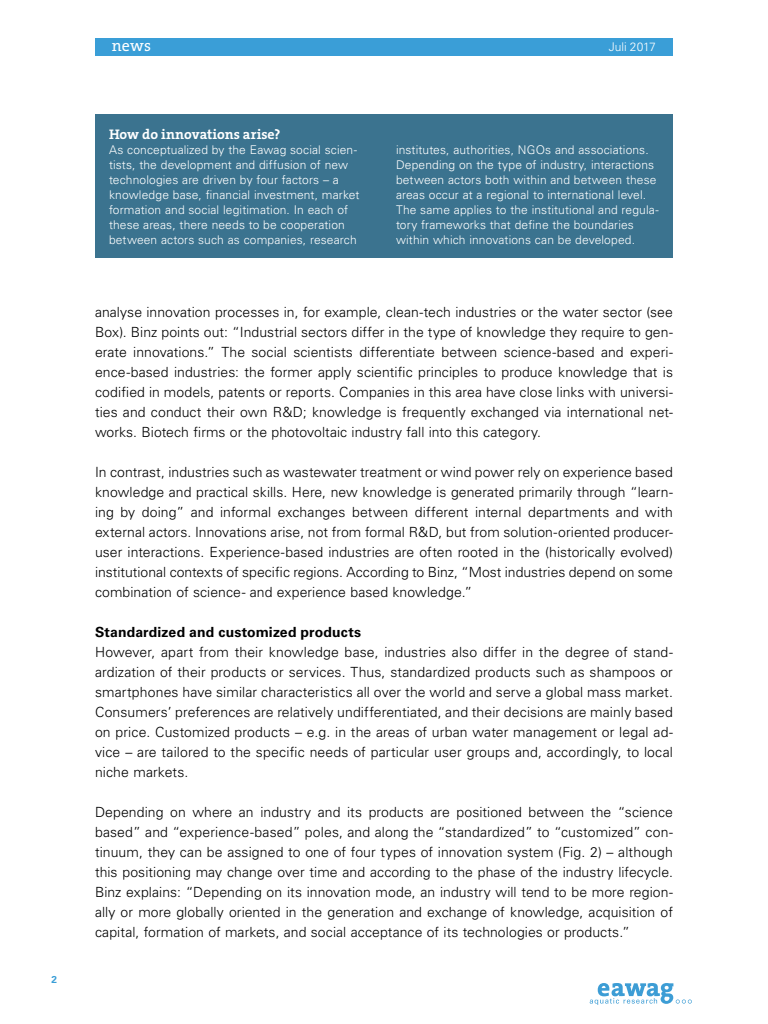
<style>
.page{position:relative;width:768px;height:1024px;background:#fff}
.page>*{position:absolute;margin:0;border:0;box-sizing:border-box;transform-origin:0 0}
.t1{font:16px "The Serif B5 Plain";color:#fff}
.t2{font:300 14px/20px "Univers LT Std";letter-spacing:.005em;color:#000;text-align:justify}
.t3{font:700 14px "Univers LT Std";letter-spacing:.01em;color:#000}
.t4{font:700 14px "The Serif B7";color:#fff}
.t5{font:300 12px/15px "Univers LT Std";letter-spacing:.01em;color:#fff}
.t6{font:12px "Univers LT Std Light 2";color:#fff}
.t7{font:700 10px "Univers LT Std";color:#3a9ed7}
</style>
<div class="page">
<div style="left:95px;top:114px;width:578px;height:144px;background:#3b738f"></div>
<div style="left:95px;top:38px;width:578px;height:17px;background:#3a9ed7"></div>
<svg style="left:590px;top:983px;width:102px;height:22px"></svg>
<p class="t7" style="left:51px;top:974px;width:7px">2</p>
<p class="t1" style="left:112px;top:37px;width:41px">news</p>
<p class="t6" style="left:609px;top:39px;width:49px">Juli 2017</p>
<p class="t4" style="left:109px;top:127px;width:173px">How do innovations arise?</p>
<p class="t5" style="left:109px;top:142px;width:252px">As conceptualized by the Eawag social scien&shy;tists, the development and diffusion of new technologies are driven by four factors – a knowledge base, financial investment, market formation and social legitimation. In each of these areas, there needs to be cooperation between actors such as companies, research</p>
<p class="t5" style="left:396px;top:142px;width:264px">institutes, authorities, NGOs and associations.<br>Depending on the type of industry, interactions between actors both within and between these areas occur at a regional to international level.<br>The same applies to the institutional and regula&shy;tory frameworks that define the boundaries within which innovations can be developed.</p>
<p class="t2" style="left:95px;top:302px;width:580px">analyse innovation processes in, for example, clean-tech industries or the water sector (see Box). Binz points out: “Industrial sectors differ in the type of knowledge they require to gen&shy;erate innovations.” The social scientists differentiate between science-based and experi&shy;ence-based industries: the former apply scientific principles to produce knowledge that is codified in models, patents or reports. Companies in this area have close links with universi&shy;ties and conduct their own R&amp;D; knowledge is frequently exchanged via international net&shy;works. Biotech firms or the photovoltaic industry fall into this category.</p>
<p class="t2" style="left:95px;top:462px;width:580px">In contrast, industries such as wastewater treatment or wind power rely on experience based knowledge and practical skills. Here, new knowledge is generated primarily through “learn&shy;ing by doing” and informal exchanges between different internal departments and with external actors. Innovations arise, not from formal R&amp;D, but from solution-oriented producer&shy;user interactions. Experience-based industries are often rooted in the (historically evolved) institutional contexts of specific regions. According to Binz, “Most industries depend on some combination of science- and experience based knowledge.”</p>
<p class="t3" style="left:95px;top:624px;width:268px">Standardized and customized products</p>
<p class="t2" style="left:95px;top:642px;width:580px">However, apart from their knowledge base, industries also differ in the degree of stand&shy;ardization of their products or services. Thus, standardized products such as shampoos or smartphones have similar characteristics all over the world and serve a global mass market.<br>Consumers’ preferences are relatively undifferentiated, and their decisions are mainly based on price. Customized products – e.g. in the areas of urban water management or legal ad&shy;vice – are tailored to the specific needs of particular user groups and, accordingly, to local niche markets.</p>
<p class="t2" style="left:95px;top:802px;width:580px">Depending on where an industry and its products are positioned between the “science based” and “experience-based” poles, and along the “standardized” to “customized” con&shy;tinuum, they can be assigned to one of four types of innovation system (Fig. 2) – although this positioning may change over time and according to the phase of the industry lifecycle.<br>Binz explains: “Depending on its innovation mode, an industry will tend to be more region&shy;ally or more globally oriented in the generation and exchange of knowledge, acquisition of capital, formation of markets, and social acceptance of its technologies or products.”</p>
</div>
